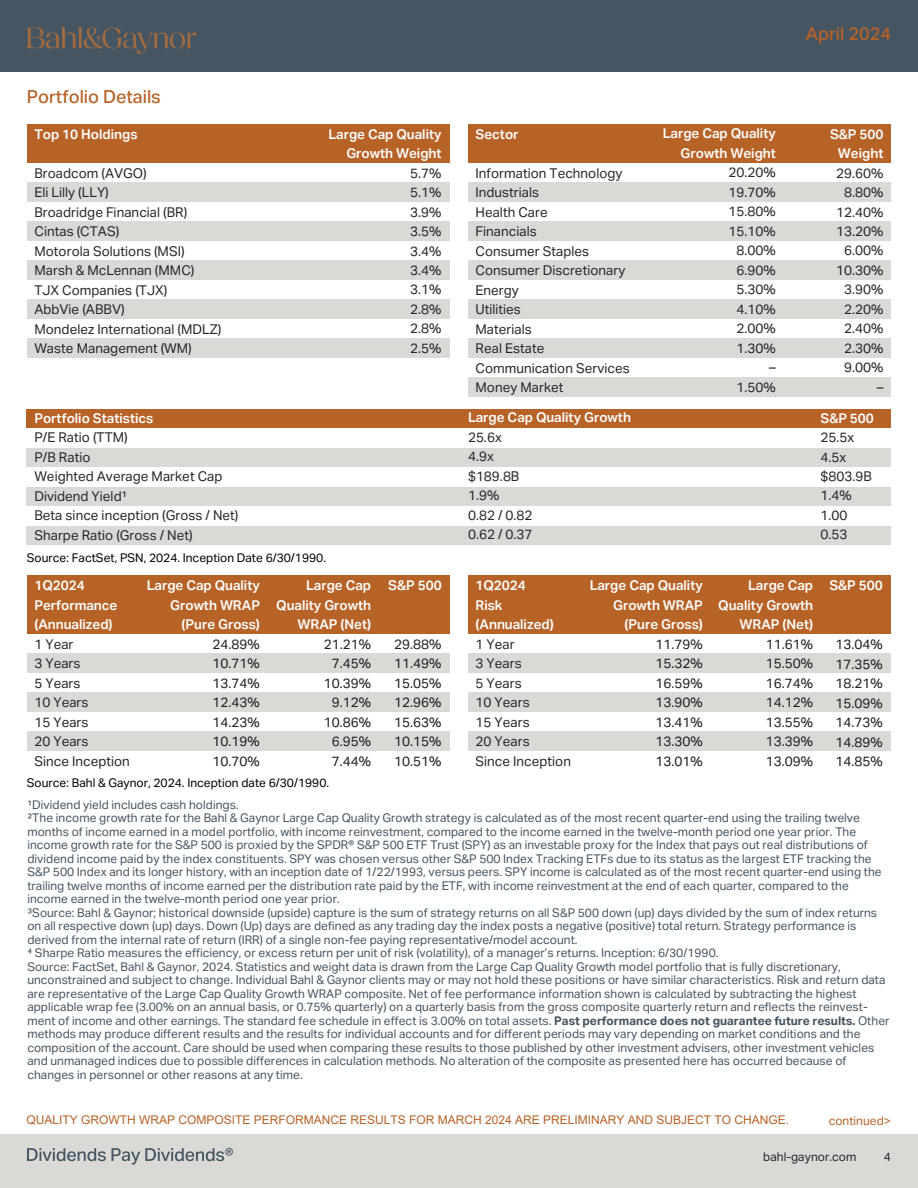
<style>
.page{position:relative;width:918px;height:1188px;background:#fff}
.page>*{position:absolute;margin:0;border:0;box-sizing:border-box;transform-origin:0 0}
.t1{font:500 18px "Aktiv Grotesk";color:#b76226}
.t2{font:13.5px/19.5px "Aktiv Grotesk";color:#25282a}
.t3{font:600 13.5px/19.5px "Aktiv Grotesk";color:#fff;text-align:right}
.t4{font:13.5px/19.5px "Aktiv Grotesk";color:#231f20;text-align:justify}
.t5{font:12px/13.5px "Aktiv Grotesk";color:#465562}
.t6{font:12px "Aktiv Grotesk";color:#000}
.t7{font:12px "Arial";color:#b76226}
.t8{font:12px "Aktiv Grotesk";color:#25282a}
.t9{font:12px "Aktiv Grotesk";color:#b76226}
.s1{font-weight:700}
</style>
<div class="page">
<div style="left:0;top:0;width:918px;height:72px;background:#465562"></div>
<svg style="left:27px;top:27px;width:170px;height:27px"></svg>
<div style="left:0;top:1134px;width:918px;height:54px;background:#d9d9d6"></div>
<svg style="left:27px;top:1148px;width:206px;height:17px"></svg>
<div style="left:468px;top:143px;width:422px;height:20px;background:#b76226"></div>
<div style="left:468px;top:182px;width:422px;height:20px;background:#d9d9d6"></div>
<div style="left:468px;top:222px;width:422px;height:19px;background:#d9d9d6"></div>
<div style="left:468px;top:261px;width:422px;height:19px;background:#d9d9d6"></div>
<div style="left:468px;top:300px;width:422px;height:19px;background:#d9d9d6"></div>
<div style="left:468px;top:339px;width:422px;height:19px;background:#d9d9d6"></div>
<div style="left:468px;top:378px;width:422px;height:19px;background:#d9d9d6"></div>
<div style="left:468px;top:124px;width:422px;height:19px;background:#b76226"></div>
<div style="left:27px;top:143px;width:422px;height:20px;background:#b76226"></div>
<div style="left:27px;top:182px;width:422px;height:20px;background:#d9d9d6"></div>
<div style="left:27px;top:222px;width:422px;height:19px;background:#d9d9d6"></div>
<div style="left:27px;top:261px;width:422px;height:19px;background:#d9d9d6"></div>
<div style="left:27px;top:300px;width:422px;height:19px;background:#d9d9d6"></div>
<div style="left:27px;top:339px;width:422px;height:19px;background:#d9d9d6"></div>
<div style="left:27px;top:124px;width:422px;height:19px;background:#b76226"></div>
<div style="left:27px;top:409px;width:864px;height:20px;background:#b76226"></div>
<div style="left:27px;top:448px;width:864px;height:20px;background:#d9d9d6"></div>
<div style="left:27px;top:487px;width:864px;height:20px;background:#d9d9d6"></div>
<div style="left:27px;top:526px;width:864px;height:20px;background:#d9d9d6"></div>
<div style="left:27px;top:615px;width:422px;height:19px;background:#b76226"></div>
<div style="left:27px;top:654px;width:422px;height:19px;background:#d9d9d6"></div>
<div style="left:27px;top:693px;width:422px;height:19px;background:#d9d9d6"></div>
<div style="left:27px;top:732px;width:422px;height:19px;background:#d9d9d6"></div>
<div style="left:27px;top:595px;width:422px;height:20px;background:#b76226"></div>
<div style="left:27px;top:576px;width:422px;height:19px;background:#b76226"></div>
<div style="left:468px;top:615px;width:422px;height:19px;background:#b76226"></div>
<div style="left:468px;top:654px;width:422px;height:19px;background:#d9d9d6"></div>
<div style="left:468px;top:693px;width:422px;height:19px;background:#d9d9d6"></div>
<div style="left:468px;top:732px;width:422px;height:19px;background:#d9d9d6"></div>
<div style="left:468px;top:595px;width:422px;height:20px;background:#b76226"></div>
<div style="left:468px;top:576px;width:422px;height:19px;background:#b76226"></div>
<h1 class="t1" style="left:27px;top:86px;width:135px">Portfolio Details</h1>
<p class="t3" style="left:34px;top:124px;width:105px">Top 10 Holdings</p>
<p class="t2" style="left:34px;top:163px;width:188px">Broadcom (AVGO)<br>Eli Lilly (LLY)<br>Broadridge Financial (BR)<br>Cintas (CTAS)<br>Motorola Solutions (MSI)<br>Marsh &amp; McLennan (MMC)<br>TJX Companies (TJX)<br>AbbVie (ABBV)<br>Mondelez International (MDLZ)<br>Waste Management (WM)</p>
<p class="t3" style="left:34px;top:408px;width:121px">Portfolio Statistics</p>
<p class="t2" style="left:34px;top:428px;width:206px">P/E Ratio (TTM)<br>P/B Ratio<br>Weighted Average Market Cap<br>Dividend Yield1<br>Beta since inception (Gross / Net)<br>Sharpe Ratio (Gross / Net)</p>
<p class="t3" style="left:328px;top:124px;width:115px">Large Cap Quality<br>Growth Weight</p>
<p class="t2" style="left:410px;top:163px;width:33px;text-align:justify">5.7% 5.1% 3.9% 3.5% 3.4% 3.4% 3.1% 2.8% 2.8% 2.5%</p>
<p class="t6" style="left:27px;top:551px;width:301px">Source: FactSet, PSN, 2024. Inception Date 6/30/1990.</p>
<p class="t3" style="left:34px;top:576px;width:84px;text-align:left">1Q2024<br>Performance (Annualized)</p>
<p class="t2" style="left:34px;top:634px;width:97px">1 Year<br>3 Years<br>5 Years<br>10 Years<br>15 Years<br>20 Years<br>Since Inception</p>
<p class="t3" style="left:147px;top:576px;width:115px">Large Cap Quality<br>Growth WRAP (Pure Gross)</p>
<p class="t4" style="left:213px;top:634px;width:49px">24.89% 10.71% 13.74% 12.43% 14.23% 10.19% 10.70%</p>
<p class="t3" style="left:276px;top:576px;width:96px">Large Cap<br>Quality Growth<br>WRAP (Net)</p>
<p class="t4" style="left:324px;top:634px;width:49px;text-align:center">21.21%<br>7.45%<br>10.39%<br>9.12%<br>10.86%<br>6.95%<br>7.44%</p>
<p class="t6" style="left:27px;top:775px;width:304px">Source: Bahl &amp; Gaynor, 2024. Inception date 6/30/1990.</p>
<p class="t3" style="left:388px;top:576px;width:55px">S&amp;P 500</p>
<p class="t4" style="left:394px;top:634px;width:49px">29.88% 11.49% 15.05% 12.96% 15.63% 10.15% 10.51%</p>
<h1 class="t1" style="left:806px;top:23px;width:87px">April 2024</h1>
<p class="t3" style="left:476px;top:124px;width:45px">Sector</p>
<p class="t2" style="left:476px;top:163px;width:156px">Information Technology<br>Industrials<br>Health Care<br>Financials<br>Consumer Staples<br>Consumer Discretionary<br>Energy<br>Utilities<br>Materials<br>Real Estate<br>Communication Services<br>Money Market</p>
<p class="t3" style="left:468px;top:408px;width:164px">Large Cap Quality Growth</p>
<p class="t2" style="left:468px;top:428px;width:66px">25.6x<br>4.9x $189.8B<br>1.9%<br>0.82 / 0.82<br>0.62 / 0.37</p>
<p class="t3" style="left:663px;top:124px;width:115px">Large Cap Quality<br>Growth Weight</p>
<p class="t2" style="left:729px;top:163px;width:49px;text-align:right">20.20%<br>19.70%<br>15.80%<br>15.10%<br>8.00%<br>6.90%<br>5.30%<br>4.10%<br>2.00%<br>1.30% –<br>1.50%</p>
<p class="t3" style="left:830px;top:124px;width:55px;text-align:center">S&amp;P 500<br>Weight</p>
<p class="t2" style="left:836px;top:163px;width:49px;text-align:right">29.60%<br>8.80%<br>12.40%<br>13.20%<br>6.00%<br>10.30%<br>3.90%<br>2.20%<br>2.40%<br>2.30%<br>9.00% –</p>
<p class="t3" style="left:820px;top:408px;width:55px">S&amp;P 500</p>
<p class="t2" style="left:820px;top:428px;width:53px">25.5x<br>4.5x $803.9B<br>1.4%<br>1.00<br>0.53</p>
<p class="t3" style="left:476px;top:576px;width:80px;text-align:left">1Q2024<br>Risk (Annualized)</p>
<p class="t2" style="left:476px;top:634px;width:97px">1 Year<br>3 Years<br>5 Years<br>10 Years<br>15 Years<br>20 Years<br>Since Inception</p>
<p class="t3" style="left:590px;top:576px;width:115px">Large Cap Quality<br>Growth WRAP (Pure Gross)</p>
<p class="t4" style="left:656px;top:634px;width:49px">11.79% 15.32% 16.59% 13.90% 13.41% 13.30% 13.01%</p>
<p class="t4" style="left:835px;top:635px;width:49px">13.04% 17.35% 18.21% 15.09% 14.73% 14.89% 14.85%</p>
<p class="t3" style="left:748px;top:576px;width:136px">Large Cap S&amp;P 500</p>
<p class="t3" style="left:718px;top:595px;width:96px">Quality Growth</p>
<p class="t3" style="left:740px;top:615px;width:75px">WRAP (Net)</p>
<p class="t4" style="left:766px;top:634px;width:49px">11.61% 15.50% 16.74% 14.12% 13.55% 13.39% 13.09%</p>
<p class="t5" style="left:27px;top:798px;width:864px">1Dividend yield includes cash holdings.<br>2The income growth rate for the Bahl &amp; Gaynor Large Cap Quality Growth strategy is calculated as of the most recent quarter-end using the trailing twelve months of income earned in a model portfolio, with income reinvestment, compared to the income earned in the twelve-month period one year prior. The income growth rate for the S&amp;P 500 is proxied by the SPDR® S&amp;P 500 ETF Trust (SPY) as an investable proxy for the Index that pays out real distributions of dividend income paid by the index constituents. SPY was chosen versus other S&amp;P 500 Index Tracking ETFs due to its status as the largest ETF tracking the S&amp;P 500 Index and its longer history, with an inception date of 1/22/1993, versus peers. SPY income is calculated as of the most recent quarter-end using the trailing twelve months of income earned per the distribution rate paid by the ETF, with income reinvestment at the end of each quarter, compared to the income earned in the twelve-month period one year prior.<br>3Source: Bahl &amp; Gaynor; historical downside (upside) capture is the sum of strategy returns on all S&amp;P 500 down (up) days divided by the sum of index returns on all respective down (up) days. Down (Up) days are defined as any trading day the index posts a negative (positive) total return. Strategy performance is derived from the internal rate of return (IRR) of a single non-fee paying representative/model account.<br>4 Sharpe Ratio measures the efficiency, or excess return per unit of risk (volatility), of a manager’s returns. Inception: 6/30/1990.<br>Source: FactSet, Bahl &amp; Gaynor, 2024. Statistics and weight data is drawn from the Large Cap Quality Growth model portfolio that is fully discretionary, unconstrained and subject to change. Individual Bahl &amp; Gaynor clients may or may not hold these positions or have similar characteristics. Risk and return data are representative of the Large Cap Quality Growth WRAP composite. Net of fee performance information shown is calculated by subtracting the highest applicable wrap fee (3.00% on an annual basis, or 0.75% quarterly) on a quarterly basis from the gross composite quarterly return and reflects the reinvest&shy;ment of income and other earnings. The standard fee schedule in effect is 3.00% on total assets. <span class="s1">Past performance does not guarantee future results.</span> Other methods may produce different results and the results for individual accounts and for different periods may vary depending on market conditions and the composition of the account. Care should be used when comparing these results to those published by other investment advisers, other investment vehicles and unmanaged indices due to possible differences in calculation methods. No alteration of the composite as presented here has occurred because of changes in personnel or other reasons at any time.</p>
<p class="t7" style="left:27px;top:1112px;width:764px">QUALITY GROWTH WRAP COMPOSITE PERFORMANCE RESULTS FOR MARCH 2024 ARE PRELIMINARY AND SUBJECT TO CHANGE.</p>
<p class="t9" style="left:829px;top:1114px;width:64px">continued&gt;</p>
<p class="t8" style="left:763px;top:1150px;width:95px">bahl-gaynor.com</p>
<p class="t8" style="left:884px;top:1150px;width:9px">4</p>
</div>
